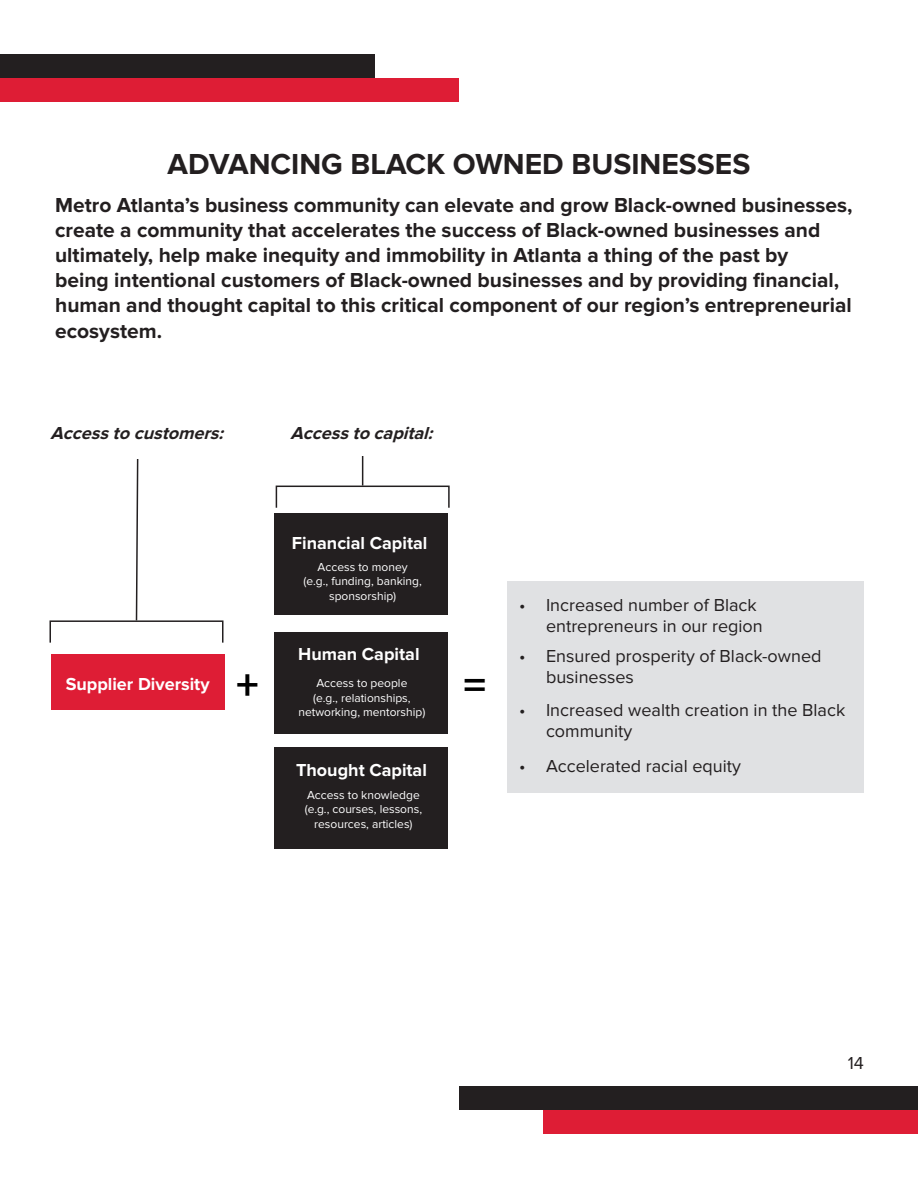
<style>
.page{position:relative;width:918px;height:1188px;background:#fff}
.page>*{position:absolute;margin:0;border:0;box-sizing:border-box;transform-origin:0 0}
.t1{font:700 45px "Proxima Nova";color:#000}
.t2{font:700 30px "Proxima Nova";color:#231f20}
.t3{font:700 21px/25.2px "Proxima Nova";color:#231f20}
.t4{font:18px/21.6px "Proxima Nova";color:#231f20}
.t5{font:700 18px "Proxima Nova";color:#fff}
.t6{font:italic 700 18px "Proxima Nova";color:#231f20}
.t7{font:12px/14.4px "Proxima Nova";color:#fff;text-align:center}
</style>
<div class="page">
<div style="left:51px;top:654px;width:174px;height:56px;background:#de1d35"></div>
<div style="left:274px;top:513px;width:174px;height:102px;background:#231f20"></div>
<div style="left:0;top:54px;width:375px;height:24px;background:#231f20"></div>
<div style="left:0;top:78px;width:459px;height:24px;background:#de1d35"></div>
<div style="left:459px;top:1086px;width:459px;height:24px;background:#231f20"></div>
<div style="left:543px;top:1110px;width:375px;height:24px;background:#de1d35"></div>
<div style="left:274px;top:632px;width:174px;height:102px;background:#231f20"></div>
<div style="left:274px;top:747px;width:174px;height:102px;background:#231f20"></div>
<div style="left:507px;top:581px;width:357px;height:212px;background:#e0e1e3"></div>
<div style="left:50px;top:620px;width:174px;height:23px;border:2px solid #231f20"></div>
<div style="left:276px;top:486px;width:174px;height:22px;border:2px solid #231f20"></div>
<svg style="left:135px;top:459px;width:4px;height:163px"></svg>
<hr style="left:362px;top:456px;width:1px;height:30px;background:#231f20">
<p class="t2" style="left:168px;top:146px;width:584px">ADVANCING BLACK OWNED BUSINESSES</p>
<p class="t3" style="left:55px;top:192px;width:799px">Metro Atlanta’s business community can elevate and grow Black-owned businesses, create a community that accelerates the success of Black-owned businesses and ultimately, help make inequity and immobility in Atlanta a thing of the past by<br>being intentional customers of Black-owned businesses and by providing financial, human and thought capital to this critical component of our region’s entrepreneurial ecosystem.</p>
<p class="t6" style="left:51px;top:422px;width:180px">Accesstocustomers:</p>
<p class="t6" style="left:291px;top:422px;width:149px">Accesstocapital:</p>
<p class="t5" style="left:66px;top:673px;width:145px">Supplier Diversity</p>
<p class="t5" style="left:292px;top:532px;width:137px">Financial Capital</p>
<p class="t7" style="left:318px;top:560px;width:92px">Access to money</p>
<p class="t7" style="left:304px;top:574px;width:120px">(e.g., funding, banking, sponsorship)</p>
<p class="t5" style="left:298px;top:644px;width:123px">Human Capital</p>
<p class="t1" style="left:236px;top:659px;width:24px">+</p>
<p class="t1" style="left:464px;top:659px;width:24px">=</p>
<p class="t7" style="left:316px;top:676px;width:93px">Access to people</p>
<p class="t7" style="left:298px;top:691px;width:128px">(e.g., relationships, networking, mentorship)</p>
<p class="t4" style="left:546px;top:594px;width:218px;text-indent:-27px">• Increased number of Black entrepreneurs in our region</p>
<p class="t4" style="left:546px;top:645px;width:277px;text-indent:-27px">• Ensured prosperity of Black-owned businesses</p>
<p class="t4" style="left:546px;top:699px;width:301px;text-indent:-27px">• Increased wealth creation in the Black community</p>
<p class="t5" style="left:296px;top:760px;width:132px">Thought Capital</p>
<p class="t4" style="left:519px;top:756px;width:223px">• Accelerated racial equity</p>
<p class="t7" style="left:305px;top:788px;width:119px">Access to knowledge (e.g., courses, lessons, resources, articles)</p>
<p class="t4" style="left:848px;top:1052px;width:18px">14</p>
</div>
